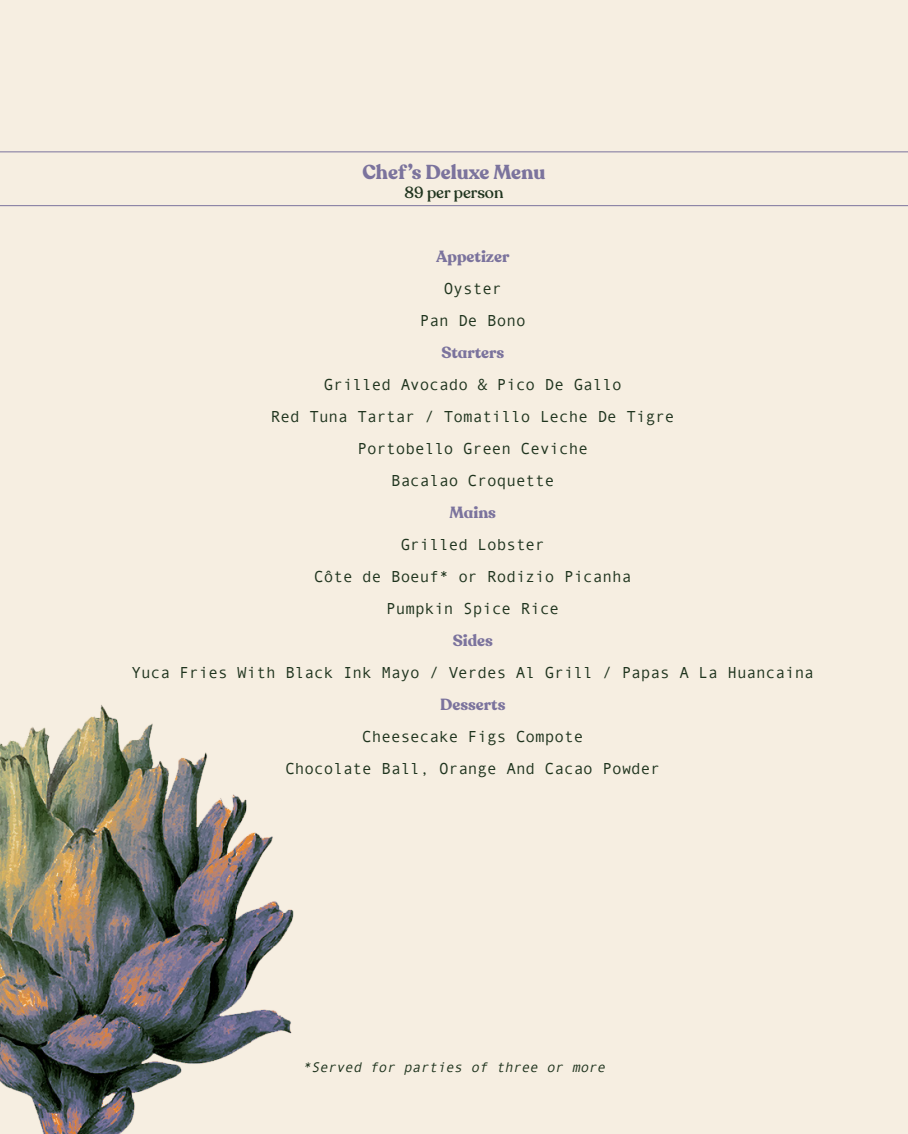
<style>
.page{position:relative;width:908px;height:1134px;background:#fff}
.page>*{position:absolute;margin:0;border:0;box-sizing:border-box;transform-origin:0 0}
.price{font:700 20px "Recoleta Alt";color:#7b739d}
.t1{font:16px "Andale Mono";color:#1f341e}
.t2{font:700 16px "Recoleta Alt";color:#7b739d}
.price-2{font:500 16px "Recoleta";color:#1f341e}
.t3{font:italic 14px "Andale Mono";color:#1f341e}
</style>
<div class="page">
<div style="left:0;top:0;width:907px;height:1134px;background:#f6eee1"></div>
<hr style="left:0;top:152px;width:907px;height:1px;background:#7b739d">
<hr style="left:0;top:205px;width:907px;height:1px;background:#7b739d">
<img style="left:0;top:705px;width:294px;height:429px">
<p class="price" style="left:362px;top:159px;width:184px">Chef’s Deluxe Menu</p>
<p class="price-2" style="left:404px;top:183px;width:100px">89 per person</p>
<p class="t2" style="left:436px;top:246px;width:75px">Appetizer</p>
<p class="t1" style="left:444px;top:278px;width:59px">Oyster</p>
<p class="t1" style="left:420px;top:310px;width:107px">Pan De Bono</p>
<p class="t2" style="left:441px;top:342px;width:64px">Starters</p>
<p class="t1" style="left:323px;top:374px;width:299px">Grilled Avocado &amp; Pico De Gallo</p>
<p class="t1" style="left:271px;top:406px;width:405px">Red Tuna Tartar / Tomatillo Leche De Tigre</p>
<p class="t1" style="left:357px;top:438px;width:232px">Portobello Green Ceviche</p>
<p class="t1" style="left:391px;top:470px;width:165px">Bacalao Croquette</p>
<p class="t2" style="left:449px;top:502px;width:48px">Mains</p>
<p class="t1" style="left:400px;top:534px;width:146px">Grilled Lobster</p>
<p class="t1" style="left:314px;top:566px;width:318px">Côte de Boeuf* or Rodizio Picanha</p>
<p class="t1" style="left:386px;top:598px;width:174px">Pumpkin Spice Rice</p>
<p class="t2" style="left:452px;top:630px;width:42px">Sides</p>
<p class="t1" style="left:131px;top:662px;width:683px">Yuca Fries With Black Ink Mayo / Verdes Al Grill / Papas A La Huancaina</p>
<p class="t2" style="left:440px;top:694px;width:67px">Desserts</p>
<p class="t1" style="left:362px;top:726px;width:222px">Cheesecake Figs Compote</p>
<p class="t1" style="left:285px;top:758px;width:376px">Chocolate Ball, Orange And Cacao Powder</p>
<p class="t3" style="left:302px;top:1058px;width:307px">*Served for parties of three or more</p>
</div>
